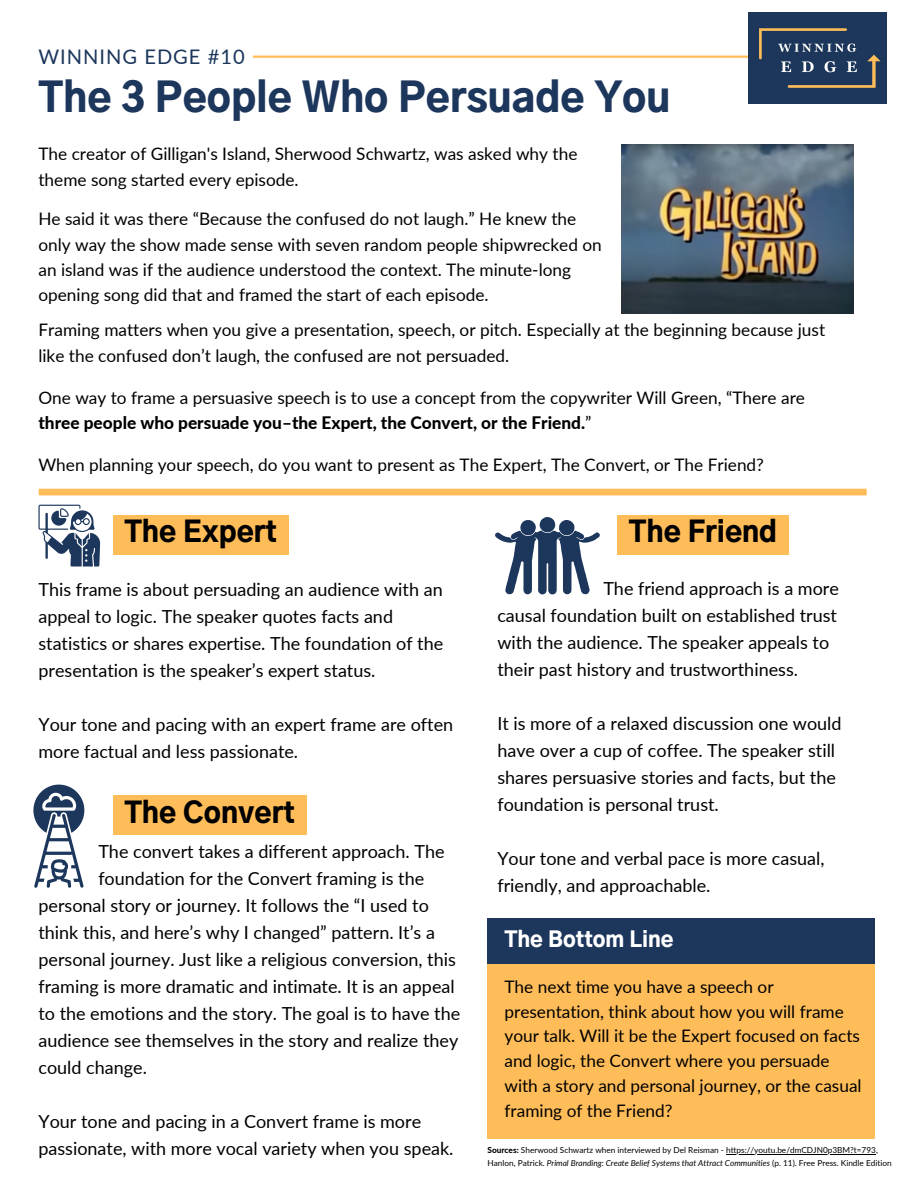
<style>
.page{position:relative;width:918px;height:1188px;background:#fff}
.page>*{position:absolute;margin:0;border:0;box-sizing:border-box;transform-origin:0 0}
.t1{font:900 39.6px "Gothic A1";color:#1c365c}
.t2{font:900 28.2px "Gothic A1";color:#000}
.t3{font:900 20.85px "Gothic A1";color:#fff}
.t4{font:20.1px "Lato";letter-spacing:.05em;color:#1c365c}
.t5{font:18px/27px "Lato";color:#000}
.t6{font:17.25px/24.8px "Lato";color:#000}
.t7{font:italic 8.25px "Lato";color:#000}
.t8{font:8.25px "Lato";color:#000}
.s1{font-weight:800}
.s2{font-style:normal}
</style>
<div class="page">
<div style="left:39px;top:489px;width:828px;height:6px;background:#ffbd59"></div>
<hr style="left:253px;top:56px;width:631px;height:2px;background:#ffbd59">
<img style="left:749px;top:12px;width:137px;height:91px">
<div style="left:488px;top:960px;width:387px;height:179px;background:#ffbd59"></div>
<div style="left:488px;top:918px;width:387px;height:46px;background:#1c365c"></div>
<img style="left:622px;top:144px;width:232px;height:169px">
<svg style="left:495px;top:517px;width:105px;height:78px"></svg>
<svg style="left:38px;top:505px;width:62px;height:62px"></svg>
<svg style="left:33px;top:785px;width:51px;height:103px"></svg>
<div style="left:113px;top:515px;width:175px;height:40px;background:#ffbd59"></div>
<div style="left:113px;top:796px;width:194px;height:39px;background:#ffbd59"></div>
<div style="left:618px;top:515px;width:171px;height:40px;background:#ffbd59"></div>
<hr style="left:726px;top:1154px;width:150px;height:1px;background:#000">
<p class="t4" style="left:38px;top:44px;width:208px">WINNING EDGE #10</p>
<p class="t1" style="left:38px;top:81px;width:634px">The 3 People Who Persuade You</p>
<p class="t6" style="left:38px;top:141px;width:541px;line-height:25.2px">The creator of Gilligan's Island, Sherwood Schwartz, was asked why the theme song started every episode.</p>
<p class="t6" style="left:38px;top:206px;width:565px;line-height:25.2px">He said it was there “Because the confused do not laugh.” He knew the only way the show made sense with seven random people shipwrecked on an island was if the audience understood the context. The minute-long opening song did that and framed the start of each episode.</p>
<p class="t6" style="left:38px;top:317px;width:788px;line-height:25.3px">Framing matters when you give a presentation, speech, or pitch. Especially at the beginning because just like the confused don’t laugh, the confused are not persuaded.</p>
<p class="t6" style="left:38px;top:384px;width:768px;line-height:25.3px">One way to frame a persuasive speech is to use a concept from the copywriter Will Green, “There are <span class="s1">three people who persuade you–the Expert, the Convert, or the Friend.</span>”</p>
<p class="t6" style="left:38px;top:452px;width:727px">When planning your speech, do you want to present as The Expert, The Convert, or The Friend?</p>
<p class="t2" style="left:124px;top:520px;width:154px">The Expert</p>
<p class="t5" style="left:38px;top:576px;width:406px">This frame is about persuading an audience with an appeal to logic. The speaker quotes facts and statistics or shares expertise. The foundation of the presentation is the speaker’s expert status.</p>
<p class="t5" style="left:38px;top:711px;width:416px">Your tone and pacing with an expert frame are often more factual and less passionate.</p>
<p class="t2" style="left:124px;top:800px;width:172px">The Convert</p>
<p class="t5" style="left:98px;top:838px;width:348px">The convert takes a different approach. The</p>
<p class="t5" style="left:38px;top:865px;width:423px;text-indent:60px">foundation for the Convert framing is the personal story or journey. It follows the “I used to think this, and here’s why I changed” pattern. It’s a personal journey. Just like a religious conversion, this framing is more dramatic and intimate. It is an appeal to the emotions and the story. The goal is to have the audience see themselves in the story and realize they could change.</p>
<p class="t5" style="left:38px;top:1108px;width:417px">Your tone and pacing in a Convert frame is more passionate, with more vocal variety when you speak.</p>
<p class="t2" style="left:629px;top:520px;width:150px">The Friend</p>
<p class="t5" style="left:497px;top:574px;width:343px;text-indent:106px">The friend approach is a more causal foundation built on established trust with the audience. The speaker appeals to their past history and trustworthiness.</p>
<p class="t5" style="left:497px;top:709px;width:346px">It is more of a relaxed discussion one would have over a cup of coffee. The speaker still shares persuasive stories and facts, but the foundation is personal trust.</p>
<p class="t5" style="left:497px;top:844px;width:329px">Your tone and verbal pace is more casual, friendly, and approachable.</p>
<p class="t3" style="left:504px;top:930px;width:171px">The Bottom Line</p>
<p class="t6" style="left:504px;top:974px;width:359px">The next time you have a speech or presentation, think about how you will frame your talk. Will it be the Expert focused on facts and logic, the Convert where you persuade with a story and personal journey, or the casual framing of the Friend?</p>
<p class="t8" style="left:488px;top:1145px;width:392px"><span class="s1">Sources:</span> Sherwood Schwartz when interviewed by Del Reisman - https://youtu.be/dmCDJN0p3BM?t=793,</p>
<p class="t7" style="left:488px;top:1157px;width:406px"><span class="s2">Hanlon, Patrick.</span> Primal Branding: Create Belief Systems that Attract Communities <span class="s2">(p. 11). Free Press. Kindle Edition</span></p>
</div>
